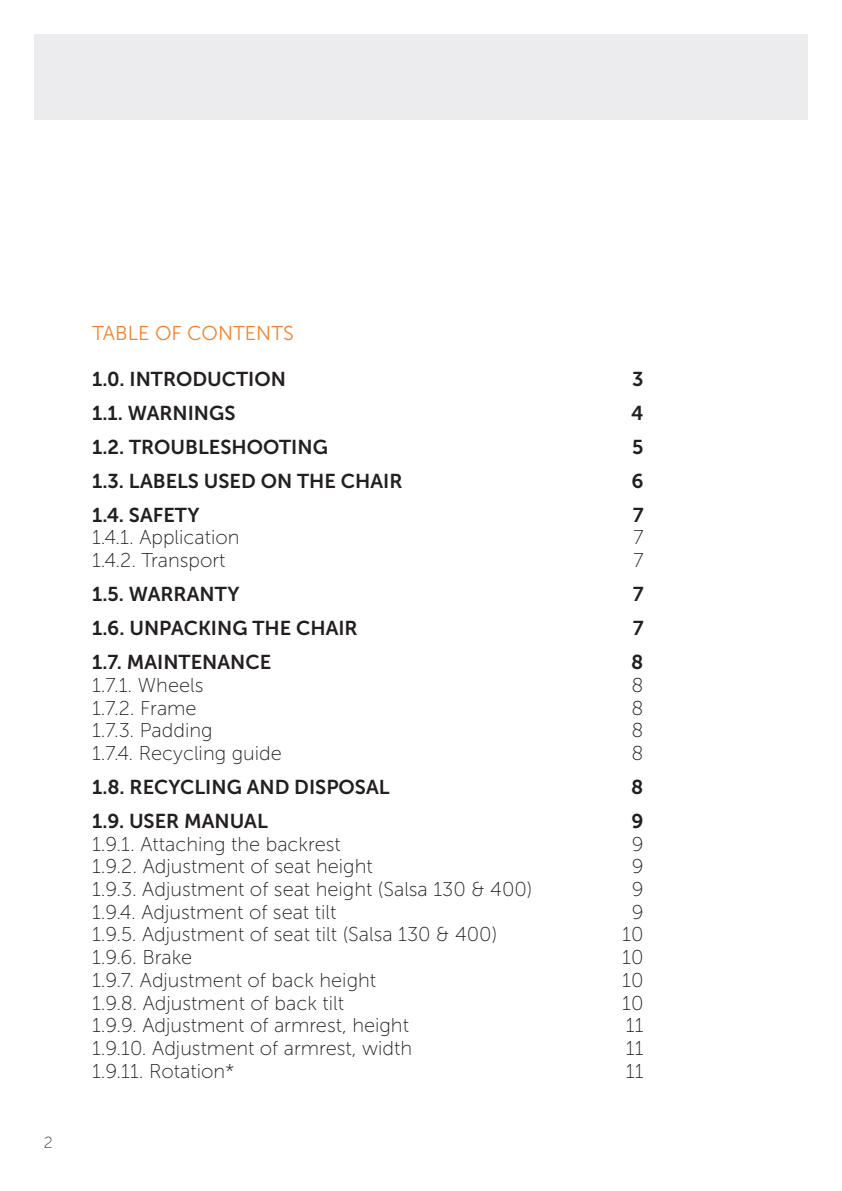
<style>
.page{position:relative;width:842px;height:1191px;background:#fff}
.page>*{position:absolute;margin:0;border:0;box-sizing:border-box;transform-origin:0 0}
.Brødtekst{font:20px "Museo Sans 100";color:#231f20}
.Nummerreret_afsnitso{font:20px "Museo Sans 700";color:#231f20}
.Overskrift_orange{font:20px "Museo Sans 300";color:#f4822b}
.t1{font:16px "Museo Sans 100";color:#3e3e3f}
</style>
<div class="page">
<div style="left:34px;top:34px;width:774px;height:86px;background:#ececee"></div>
<p class="t1" style="left:44px;top:1133px;width:10px">2</p>
<p class="Overskrift_orange" style="left:92px;top:322px;width:203px">TABLE OF CONTENTS</p>
<p class="Nummerreret_afsnitso" style="left:92px;top:367px;width:195px">1.0. INTRODUCTION</p>
<p class="Nummerreret_afsnitso" style="left:632px;top:367px;width:13px">3</p>
<p class="Nummerreret_afsnitso" style="left:92px;top:401px;width:145px">1.1. WARNINGS</p>
<p class="Nummerreret_afsnitso" style="left:631px;top:401px;width:14px">4</p>
<p class="Nummerreret_afsnitso" style="left:92px;top:436px;width:237px">1.2. TROUBLESHOOTING</p>
<p class="Nummerreret_afsnitso" style="left:632px;top:436px;width:13px">5</p>
<p class="Nummerreret_afsnitso" style="left:92px;top:470px;width:312px">1.3. LABELS USED ON THE CHAIR</p>
<p class="Nummerreret_afsnitso" style="left:631px;top:470px;width:14px">6</p>
<p class="Nummerreret_afsnitso" style="left:92px;top:504px;width:109px">1.4. SAFETY</p>
<p class="Nummerreret_afsnitso" style="left:633px;top:504px;width:12px">7</p>
<p class="Brødtekst" style="left:92px;top:527px;width:149px">1.4.1. Application</p>
<p class="Brødtekst" style="left:633px;top:527px;width:12px">7</p>
<p class="Brødtekst" style="left:92px;top:549px;width:135px">1.4.2. Transport</p>
<p class="Brødtekst" style="left:633px;top:549px;width:12px">7</p>
<p class="Nummerreret_afsnitso" style="left:92px;top:583px;width:149px">1.5. WARRANTY</p>
<p class="Nummerreret_afsnitso" style="left:633px;top:583px;width:12px">7</p>
<p class="Nummerreret_afsnitso" style="left:92px;top:617px;width:267px">1.6. UNPACKING THE CHAIR</p>
<p class="Nummerreret_afsnitso" style="left:633px;top:617px;width:12px">7</p>
<p class="Nummerreret_afsnitso" style="left:92px;top:651px;width:181px">1.7. MAINTENANCE</p>
<p class="Nummerreret_afsnitso" style="left:631px;top:651px;width:14px">8</p>
<p class="Brødtekst" style="left:92px;top:674px;width:113px">1.7.1. Wheels</p>
<p class="Brødtekst" style="left:631px;top:674px;width:14px">8</p>
<p class="Brødtekst" style="left:92px;top:697px;width:106px">1.7.2. Frame</p>
<p class="Brødtekst" style="left:631px;top:697px;width:14px">8</p>
<p class="Brødtekst" style="left:92px;top:720px;width:122px">1.7.3. Padding</p>
<p class="Brødtekst" style="left:631px;top:720px;width:14px">8</p>
<p class="Brødtekst" style="left:92px;top:742px;width:191px">1.7.4. Recycling guide</p>
<p class="Brødtekst" style="left:631px;top:742px;width:14px">8</p>
<p class="Nummerreret_afsnitso" style="left:92px;top:776px;width:299px">1.8. RECYCLING AND DISPOSAL</p>
<p class="Nummerreret_afsnitso" style="left:631px;top:776px;width:14px">8</p>
<p class="Nummerreret_afsnitso" style="left:92px;top:810px;width:177px">1.9. USER MANUAL</p>
<p class="Nummerreret_afsnitso" style="left:631px;top:810px;width:14px">9</p>
<p class="Brødtekst" style="left:92px;top:833px;width:250px">1.9.1. Attaching the backrest</p>
<p class="Brødtekst" style="left:632px;top:833px;width:13px">9</p>
<p class="Brødtekst" style="left:92px;top:856px;width:282px">1.9.2. Adjustment of seat height</p>
<p class="Brødtekst" style="left:632px;top:856px;width:13px">9</p>
<p class="Brødtekst" style="left:92px;top:878px;width:442px">1.9.3. Adjustment of seat height (Salsa 130 &amp; 400)</p>
<p class="Brødtekst" style="left:632px;top:878px;width:13px">9</p>
<p class="Brødtekst" style="left:92px;top:901px;width:246px">1.9.4. Adjustment of seat tilt</p>
<p class="Brødtekst" style="left:632px;top:901px;width:13px">9</p>
<p class="Brødtekst" style="left:92px;top:924px;width:407px">1.9.5. Adjustment of seat tilt (Salsa 130 &amp; 400)</p>
<p class="Brødtekst" style="left:622px;top:924px;width:23px">10</p>
<p class="Brødtekst" style="left:92px;top:946px;width:102px">1.9.6. Brake</p>
<p class="Brødtekst" style="left:622px;top:946px;width:23px">10</p>
<p class="Brødtekst" style="left:92px;top:969px;width:285px">1.9.7. Adjustment of back height</p>
<p class="Brødtekst" style="left:622px;top:969px;width:23px">10</p>
<p class="Brødtekst" style="left:92px;top:992px;width:253px">1.9.8. Adjustment of back tilt</p>
<p class="Brødtekst" style="left:622px;top:992px;width:23px">10</p>
<p class="Brødtekst" style="left:92px;top:1014px;width:318px">1.9.9. Adjustment of armrest, height</p>
<p class="Brødtekst" style="left:626px;top:1014px;width:19px">11</p>
<p class="Brødtekst" style="left:92px;top:1037px;width:321px">1.9.10. Adjustment of armrest, width</p>
<p class="Brødtekst" style="left:626px;top:1037px;width:19px">11</p>
<p class="Brødtekst" style="left:92px;top:1060px;width:144px">1.9.11. Rotation*</p>
<p class="Brødtekst" style="left:626px;top:1060px;width:19px">11</p>
</div>
